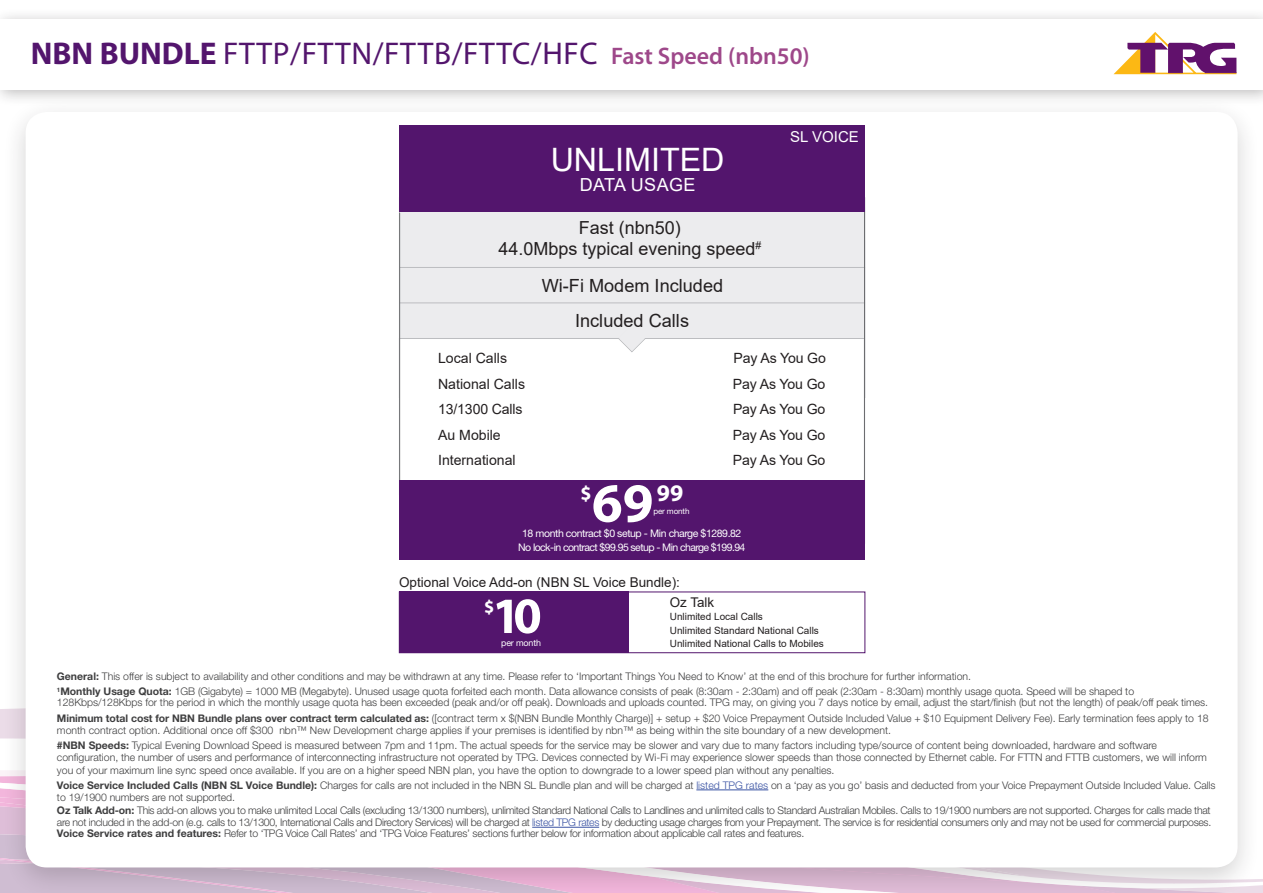
<style>
.page{position:relative;width:1263px;height:893px;background:#fff}
.page>*{position:absolute;margin:0;border:0;box-sizing:border-box;transform-origin:0 0}
.bodytext{font:700 55.65px "Myriad Pro";color:#fff}
.bodytext-2{font:700 51.15px "Myriad Pro";color:#fff}
.t1{font:32.25px "Arial";color:#fff}
.t2{font:31.5px "Myriad Pro";letter-spacing:.02em;color:#53156d}
.bodytext-3{font:700 23.85px "Myriad Pro";color:#fff}
.bodytext-4{font:700 19.95px "Myriad Pro";color:#fff}
.bodytext-5{font:700 18.3px "Myriad Pro";color:#fff}
.t3{font:18.15px "Arial";color:#231f20}
.t4{font:18px "Arial";color:#231f20}
.t5{font:18px "Arial";letter-spacing:.02em;color:#fff}
.t6{font:15px "Arial";color:#fff}
.t7{font:14.1px/25.5px "Arial";letter-spacing:-.01em;color:#231f20}
.t8{font:13.5px "Arial";color:#231f20}
.t9{font:13.35px "Arial";color:#231f20}
.t10{font:300 10.5px/15.5px "Helvetica Neue";letter-spacing:-.005em;color:#3e3e3f}
.t11{font:300 10.5px/12.5px "Helvetica Neue";letter-spacing:-.03em;color:#3e3e3f}
.t12{font:10.5px "Helvetica Neue";letter-spacing:-.055em;color:#fff}
.t13{font:9.9px/13.5px "Arial";color:#231f20}
.t14{font:8.85px "Helvetica Neue";letter-spacing:-.015em;color:#fff}
.t15{font:8.1px "Helvetica Neue";letter-spacing:-.015em;color:#fff}
.s1{font-weight:700}
.s2{font-weight:600;font-size:24px;color:#9e488a}
.s3{font-family:"Helvetica Neue LT";font-weight:700}
.s4{color:#3a53a3}
</style>
<div class="page">
<div style="left:0;top:7px;width:1263px;height:99px;background:#231f20;opacity:.3"></div>
<div style="left:0;top:19px;width:1263px;height:70px;background:#fff"></div>
<div style="left:1px;top:95px;width:1259px;height:798px;background:#231f20;opacity:.2"></div>
<div style="left:26px;top:112px;width:1211px;height:755px;background:#fff;border-radius:21px"></div>
<svg style="left:1114px;top:32px;width:122px;height:42px"></svg>
<hr style="left:696px;top:790px;width:72px;height:1px;background:#3a53a3">
<hr style="left:532px;top:827px;width:67px;height:1px;background:#3a53a3">
<div style="left:399px;top:592px;width:466px;height:61px;border:1px solid #53156d"></div>
<div style="left:399px;top:592px;width:229px;height:61px;background:#53156d"></div>
<div style="left:399px;top:197px;width:466px;height:201px;background:#ececee;border:1px solid #bcbdc0"></div>
<div style="left:399px;top:338px;width:466px;height:157px;background:#fff;border:1px solid #bcbdc0"></div>
<hr style="left:399px;top:303px;width:466px;height:1px;background:#bcbdc0">
<hr style="left:399px;top:267px;width:466px;height:1px;background:#bcbdc0">
<hr style="left:400px;top:338px;width:232px;height:1px;background:#bcbdc0">
<svg style="left:618px;top:338px;width:28px;height:14px"></svg>
<hr style="left:399px;top:213px;width:1px;height:330px;background:#6c6d70">
<hr style="left:864px;top:207px;width:1px;height:337px;background:#6c6d70">
<div style="left:399px;top:125px;width:233px;height:86px;background:#53156d"></div>
<div style="left:632px;top:125px;width:233px;height:86px;background:#53156d"></div>
<div style="left:399px;top:480px;width:466px;height:79px;background:#53156d"></div>
<p class="t2" style="left:31px;top:34px;width:780px"><span class="s1">NBN BUNDLE</span> FTTP/FTTN/FTTB/FTTC/HFC <span class="s2">Fast Speed (nbn50)</span></p>
<p class="t1" style="left:551px;top:137px;width:175px">UNLIMITED</p>
<p class="t5" style="left:580px;top:173px;width:117px">DATA USAGE</p>
<p class="t4" style="left:579px;top:215px;width:104px">Fast (nbn50)</p>
<p class="t4" style="left:498px;top:237px;width:265px">44.0Mbps typical evening speed<sup>#</sup></p>
<p class="t3" style="left:542px;top:273px;width:183px">Wi-Fi Modem Included</p>
<p class="t3" style="left:575px;top:308px;width:115px">Included Calls</p>
<p class="t6" style="left:790px;top:126px;width:70px">SL VOICE</p>
<p class="t7" style="left:438px;top:346px;width:71px">Local Calls</p>
<p class="t7" style="left:438px;top:371px;width:89px">National Calls</p>
<p class="t7" style="left:438px;top:397px;width:86px">13/1300 Calls<br>Au Mobile</p>
<p class="t7" style="left:438px;top:448px;width:79px">International</p>
<p class="bodytext-4" style="left:580px;top:480px;width:13px">$</p>
<p class="bodytext" style="left:592px;top:467px;width:63px">69</p>
<p class="bodytext-3" style="left:657px;top:478px;width:28px">99</p>
<p class="t15" style="left:653px;top:506px;width:38px">per month</p>
<p class="t7" style="left:733px;top:346px;width:94px">Pay As You Go</p>
<p class="t7" style="left:733px;top:397px;width:94px">Pay As You Go</p>
<p class="t7" style="left:733px;top:422px;width:94px">Pay As You Go</p>
<p class="t7" style="left:733px;top:448px;width:94px">Pay As You Go</p>
<p class="t7" style="left:733px;top:371px;width:94px">Pay As You Go</p>
<p class="t12" style="left:522px;top:527px;width:221px">18 month contract $0 setup - Min charge $1289.82</p>
<p class="t12" style="left:518px;top:541px;width:229px">No lock-in contract $99.95 setup - Min charge $199.94</p>
<p class="t8" style="left:399px;top:572px;width:282px">Optional Voice Add-on (NBN SL Voice Bundle):</p>
<p class="bodytext-5" style="left:484px;top:595px;width:12px">$</p>
<p class="bodytext-2" style="left:492px;top:582px;width:51px">10</p>
<p class="t14" style="left:501px;top:638px;width:41px">per month</p>
<p class="t9" style="left:670px;top:593px;width:46px">Oz Talk</p>
<p class="t13" style="left:670px;top:610px;width:156px">Unlimited Local Calls<br>Unlimited Standard National Calls<br>Unlimited National Calls to Mobiles</p>
<p class="t10" style="left:57px;top:668px;width:1079px"><span class="s3">General:</span> This offer is subject to availability and other conditions and may be withdrawn at any time. Please refer to ‘Important Things You Need to Know’ at the end of this brochure for further information.<br><sup>1</sup><span class="s3">Monthly Usage Quota:</span> 1GB (Gigabyte) = 1000 MB (Megabyte). Unused usage quota forfeited each month. Data allowance consists of peak (8:30am - 2:30am) and off peak (2:30am - 8:30am) monthly usage quota. Speed will be shaped to</p>
<p class="t10" style="left:57px;top:695px;width:1153px">128Kbps/128Kbps for the period in which the monthly usage quota has been exceeded (peak and/or off peak). Downloads and uploads counted. TPG may, on giving you 7 days notice by email, adjust the start/finish (but not the length) of peak/off peak times.<br><span class="s3">Minimum total cost for NBN Bundle plans over contract term calculated as:</span> ([contract term x $(NBN Bundle Monthly Charge)] + setup + $20 Voice Prepayment Outside Included Value + $10 Equipment Delivery Fee). Early termination fees apply to 18</p>
<p class="t10" style="left:57px;top:722px;width:1101px">month contract option. Additional once off $300 nbn™ New Development charge applies if your premises is identified by nbn™ as being within the site boundary of a new development.<br><span class="s3">#NBN Speeds:</span> Typical Evening Download Speed is measured between 7pm and 11pm. The actual speeds for the service may be slower and vary due to many factors including type/source of content being downloaded, hardware and software</p>
<p class="t10" style="left:57px;top:751px;width:1151px;line-height:12.5px">configuration, the number of users and performance of interconnecting infrastructure not operated by TPG. Devices connected by Wi-Fi may experience slower speeds than those connected by Ethernet cable. For FTTN and FTTB customers, we will inform you of your maximum line sync speed once available. If you are on a higher speed NBN plan, you have the option to downgrade to a lower speed plan without any penalties.</p>
<p class="t11" style="left:57px;top:779px;width:1160px"><span class="s3">Voice Service Included Calls (NBN SL Voice Bundle):</span> Charges for calls are not included in the NBN SL Bundle plan and will be charged at <span class="s4">listed TPG rates</span> on a ‘pay as you go’ basis and deducted from your Voice Prepayment Outside Included Value. Calls to 19/1900 numbers are not supported.<br><span class="s3">Oz Talk Add-on:</span> This add-on allows you to make unlimited Local Calls (excluding 13/1300 numbers), unlimited Standard National Calls to Landlines and unlimited calls to Standard Australian Mobiles. Calls to 19/1900 numbers are not supported. Charges for calls made that are not included in the add-on (e.g. calls to 13/1300, International Calls and Directory Services) will be charged at <span class="s4">listed TPG rates</span> by deducting usage charges from your Prepayment. The service is for residential consumers only and may not be used for commercial purposes.</p>
<p class="t10" style="left:57px;top:826px;width:749px"><span class="s3">Voice Service rates and features:</span> Refer to ‘TPG Voice Call Rates’ and ‘TPG Voice Features’ sections further below for information about applicable call rates and features.</p>
</div>
